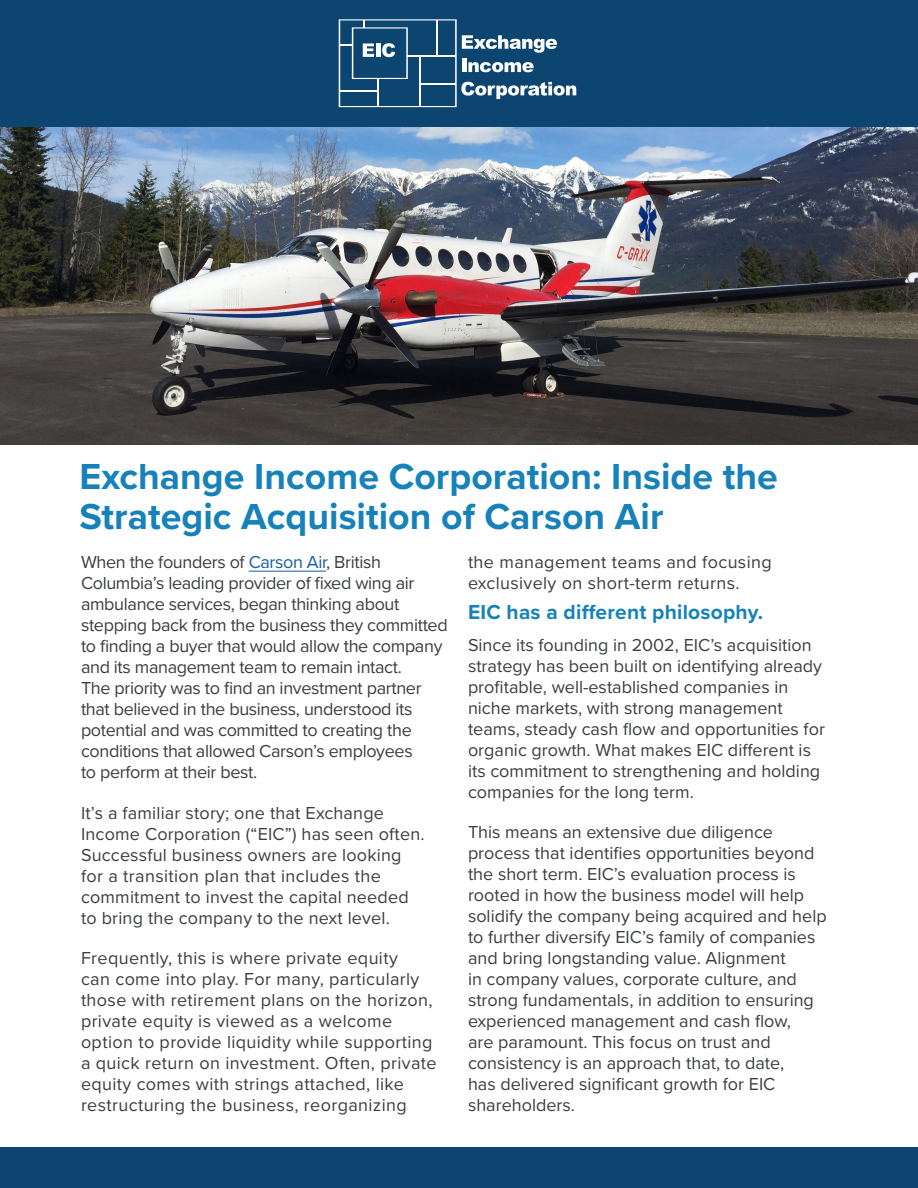
<style>
.page{position:relative;width:918px;height:1188px;background:#fff}
.page>*{position:absolute;margin:0;border:0;box-sizing:border-box;transform-origin:0 0}
.t1{font:700 37.5px/40.5px "Proxima Nova";color:#1782b9}
.t2{font:700 21px "Proxima Nova";letter-spacing:.01em;color:#1782b9}
.t3{font:18px/21px "Proxima Nova";color:#3b3e40}
.t4{font:18px/21px "Proxima Nova";letter-spacing:-.02em;color:#3b3e40}
.t5{font:18px/21px "Proxima Nova";letter-spacing:.02em;color:#3b3e40}
.s1{color:#175d9e}
</style>
<div class="page">
<hr style="left:249px;top:571px;width:77px;height:1px;background:#175d9e">
<img style="left:0;top:126px;width:918px;height:318px">
<div style="left:0;top:0;width:918px;height:126px;background:#0d4571"></div>
<svg style="left:339px;top:19px;width:237px;height:88px"></svg>
<div style="left:0;top:1148px;width:918px;height:40px;background:#0e4471"></div>
<p class="t1" style="left:80px;top:455px;width:700px">Exchange Income Corporation: Inside the<br>Strategic Acquisition of Carson Air</p>
<p class="t4" style="left:81px;top:551px;width:368px">When the founders of <span class="s1">Carson Air</span>, British Columbia’s leading provider of fixed wing air ambulance services, began thinking about stepping back from the business they committed to finding a buyer that would allow the company and its management team to remain intact.<br>The priority was to find an investment partner that believed in the business, understood its potential and was committed to creating the conditions that allowed Carson’s employees<br>to perform at their best.</p>
<p class="t3" style="left:81px;top:802px;width:345px">It’s a familiar story; one that Exchange Income Corporation (“EIC”) has seen often.<br>Successful business owners are looking for a transition plan that includes the commitment to invest the capital needed to bring the company to the next level.</p>
<p class="t5" style="left:81px;top:947px;width:357px">Frequently, this is where private equity<br>can come into play. For many, particularly those with retirement plans on the horizon, private equity is viewed as a welcome option to provide liquidity while supporting a quick return on investment. Often, private equity comes with strings attached, like restructuring the business, reorganizing</p>
<p class="t5" style="left:468px;top:551px;width:305px">the management teams and focusing exclusively on short-term returns.</p>
<p class="t2" style="left:468px;top:597px;width:297px">EIC has a different philosophy.</p>
<p class="t3" style="left:468px;top:634px;width:358px">Since its founding in 2002, EIC’s acquisition strategy has been built on identifying already profitable, well-established companies in niche markets, with strong management teams, steady cash flow and opportunities for organic growth. What makes EIC different is its commitment to strengthening and holding companies for the long term.</p>
<p class="t3" style="left:468px;top:821px;width:360px">This means an extensive due diligence process that identifies opportunities beyond the short term. EIC’s evaluation process is rooted in how the business model will help solidify the company being acquired and help to further diversify EIC’s family of companies and bring longstanding value. Alignment<br>in company values, corporate culture, and strong fundamentals, in addition to ensuring experienced management and cash flow,<br>are paramount. This focus on trust and consistency is an approach that, to date,<br>has delivered significant growth for EIC shareholders.</p>
</div>
